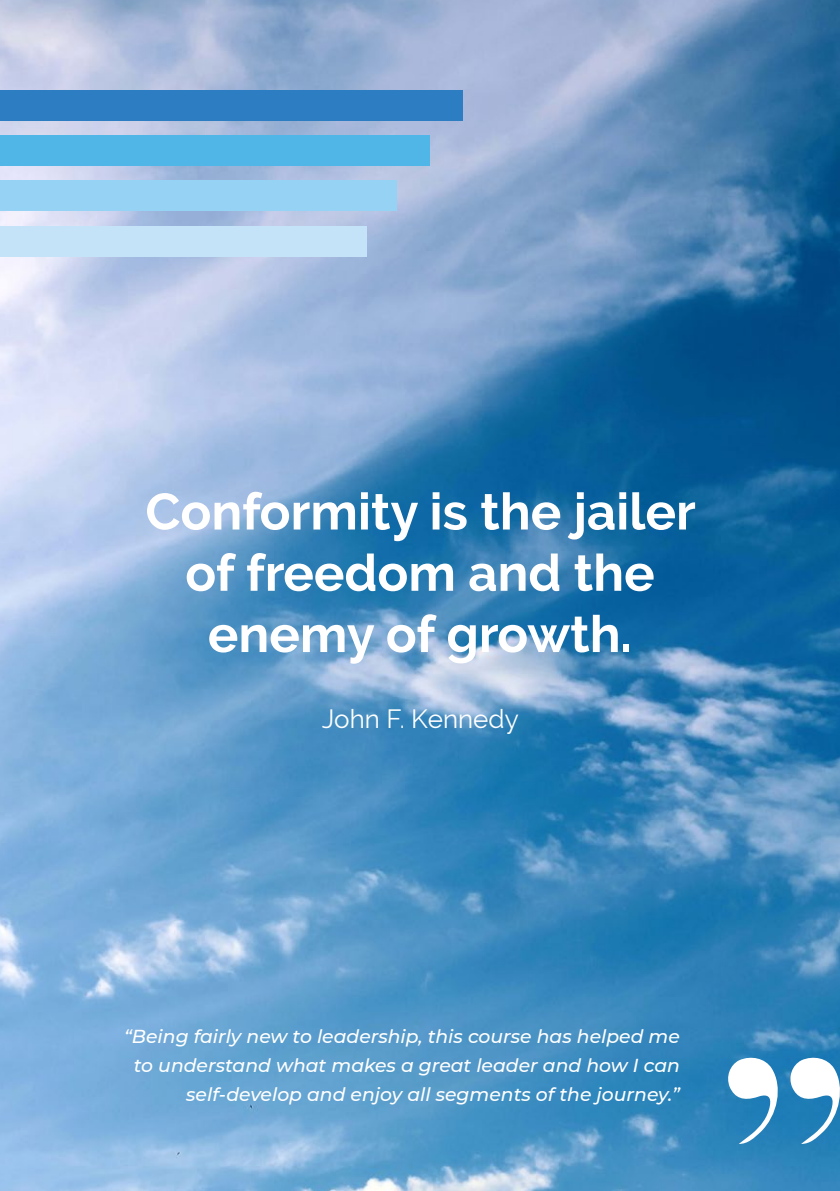
<style>
.page{position:relative;width:840px;height:1191px;background:#fff}
.page>*{position:absolute;margin:0;border:0;box-sizing:border-box;transform-origin:0 0}
.t1{font:700 51px/61.2px "Raleway";color:#fff;text-align:center}
.t2{font:26px "Raleway";color:#fff}
.t3{font:italic 500 18.8px/28.8px "Montserrat";color:#fff;text-align:right}
</style>
<div class="page">
<img style="left:0;top:0;width:839px;height:1191px">
<div style="left:0;top:90px;width:462px;height:31px;background:#2c7dc1"></div>
<div style="left:0;top:135px;width:429px;height:31px;background:#50b6e8"></div>
<div style="left:0;top:180px;width:396px;height:31px;background:#96d2f4"></div>
<div style="left:0;top:226px;width:366px;height:31px;background:#c4e2f8"></div>
<svg style="left:725px;top:1055px;width:114px;height:89px"></svg>
<h1 class="t1" style="left:145px;top:481px;width:551px">Conformity is the jailer of freedom and the enemy of growth.</h1>
<h2 class="t2" style="left:322px;top:704px;width:198px">John F. Kennedy</h2>
<p class="t3" style="left:124px;top:1021px;width:557px">“Being fairly new to leadership, this course has helped me to understand what makes a great leader and how I can self-develop and enjoy all segments of the journey.”</p>
</div>
